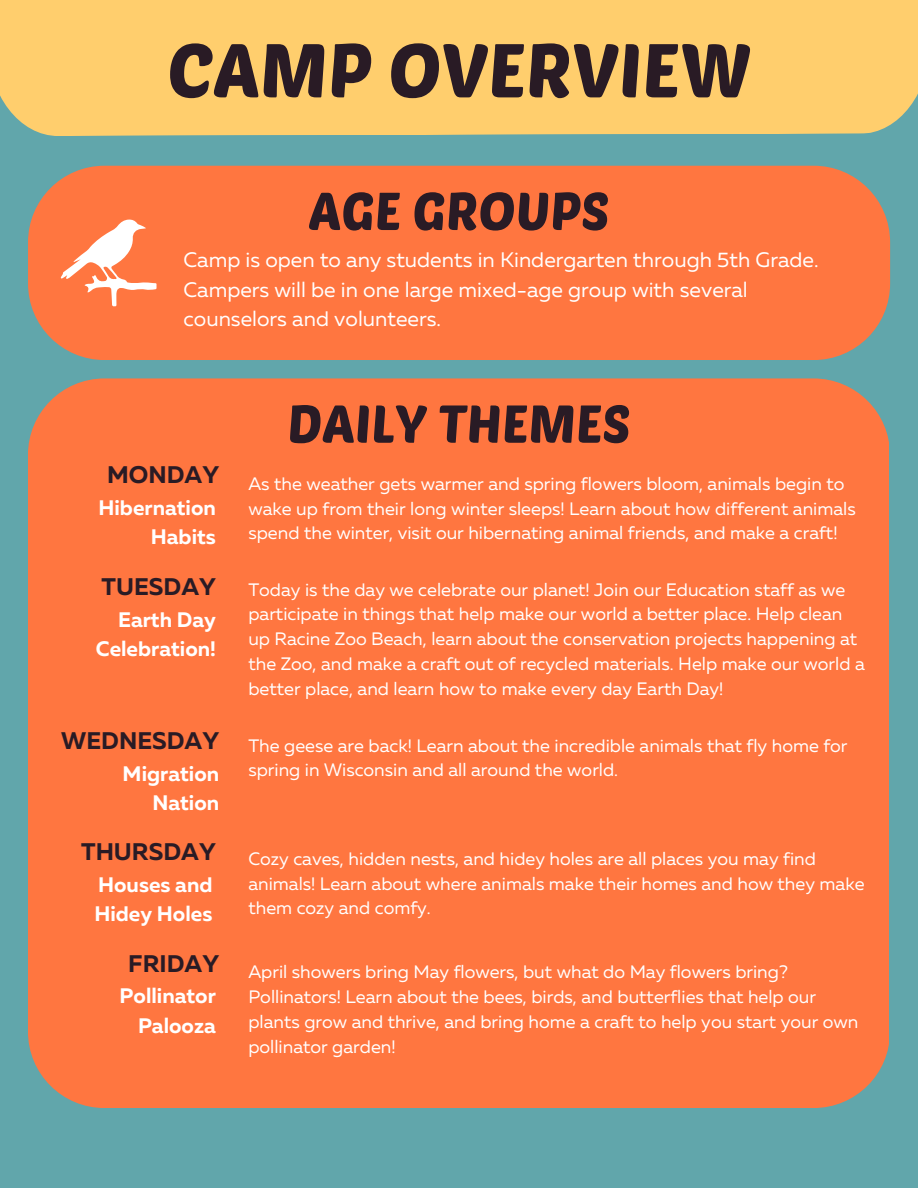
<style>
.page{position:relative;width:918px;height:1188px;background:#61a6ab}
.page>*{position:absolute;margin:0;border:0;box-sizing:border-box;transform-origin:0 0}
.t1{font:75px "Poetsen One";color:#291b25}
.t2{font:52.5px "Poetsen One";color:#291b25}
.t3{font:700 24px "Muller";color:#291b25}
.t4{font:21px/29.2px "Muller";color:#fff}
.t5{font:700 21px/29.2px "Muller";color:#fff;text-align:right}
.t6{font:18px/24.8px "Muller";color:#fff}
</style>
<div class="page">
<div style="left:0;top:0;width:918px;height:136px;background:#ffce6d"></div>
<div style="left:28px;top:378px;width:861px;height:730px;background:#ff7640;border-radius:77px"></div>
<div style="left:28px;top:166px;width:862px;height:194px;background:#ff7640;border-radius:77px"></div>
<svg style="left:60px;top:219px;width:96px;height:87px"></svg>
<h1 class="t1" style="left:167px;top:22px;width:585px">CAMP OVERVIEW</h1>
<h4 class="t2" style="left:309px;top:178px;width:302px">AGE GROUPS</h4>
<p class="t4" style="left:184px;top:247px;width:637px">Camp is open to any students in Kindergarten through 5th Grade.<br>Campers will be in one large mixed-age group with several counselors and volunteers.</p>
<h2 class="t3" style="left:107px;top:465px;width:114px">MONDAY</h2>
<h4 class="t5" style="left:98px;top:495px;width:119px">Hibernation<br>Habits</h4>
<p class="t3" style="left:102px;top:577px;width:116px">TUESDAY</p>
<p class="t5" style="left:96px;top:606px;width:122px">Earth Day<br>Celebration!</p>
<h5 class="t3" style="left:61px;top:731px;width:160px">WEDNESDAY</h5>
<h3 class="t5" style="left:123px;top:760px;width:98px">Migration<br>Nation</h3>
<h2 class="t3" style="left:81px;top:842px;width:136px">THURSDAY</h2>
<h4 class="t5" style="left:94px;top:872px;width:120px;text-align:left">Houses and<br>Hidey Holes</h4>
<h3 class="t3" style="left:128px;top:953px;width:93px">FRIDAY</h3>
<p class="t5" style="left:120px;top:983px;width:98px">Pollinator<br>Palooza</p>
<h3 class="t2" style="left:287px;top:390px;width:345px">DAILY THEMES</h3>
<h3 class="t6" style="left:248px;top:473px;width:609px">As the weather gets warmer and spring flowers bloom, animals begin to wake up from their long winter sleeps! Learn about how different animals spend the winter, visit our hibernating animal friends, and make a craft!</h3>
<h4 class="t6" style="left:248px;top:578px;width:618px">Today is the day we celebrate our planet! Join our Education staff as we participate in things that help make our world a better place. Help clean up Racine Zoo Beach, learn about the conservation projects happening at the Zoo, and make a craft out of recycled materials. Help make our world a better place, and learn how to make every day Earth Day!</h4>
<p class="t6" style="left:248px;top:734px;width:601px">The geese are back! Learn about the incredible animals that fly home for spring in Wisconsin and all around the world.</p>
<h3 class="t6" style="left:248px;top:848px;width:618px">Cozy caves, hidden nests, and hidey holes are all places you may find animals! Learn about where animals make their homes and how they make them cozy and comfy.</h3>
<h4 class="t6" style="left:248px;top:961px;width:611px">April showers bring May flowers, but what do May flowers bring?<br>Pollinators! Learn about the bees, birds, and butterflies that help our plants grow and thrive, and bring home a craft to help you start your own pollinator garden!</h4>
</div>
